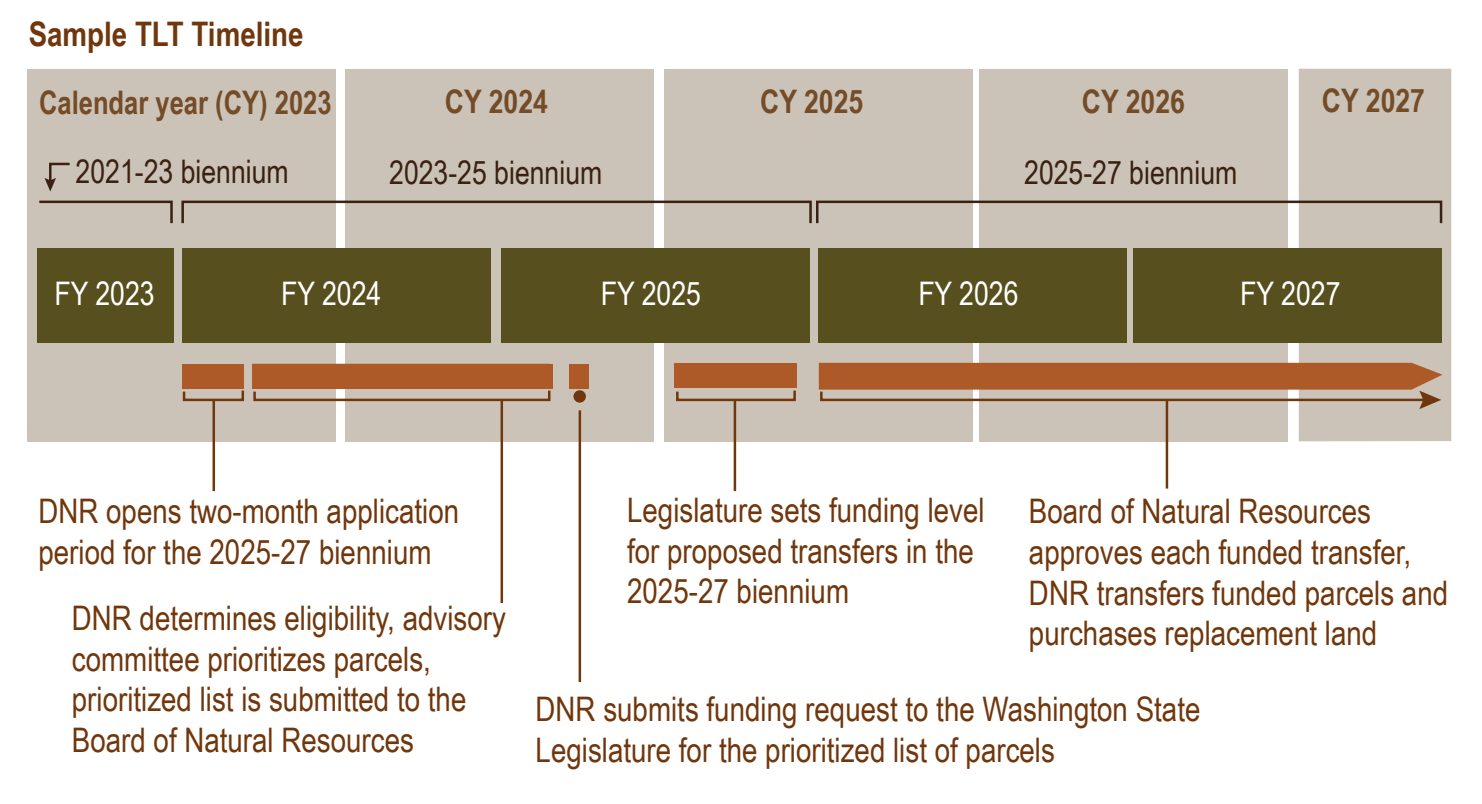
<style>
.page{position:relative;width:1482px;height:804px;background:#fff}
.page>*{position:absolute;margin:0;border:0;box-sizing:border-box;transform-origin:0 0}
.t1{font:33.75px/40.5px "Arial Narrow";color:#70370d}
.t2{font:700 33.75px "Arial Narrow";color:#70370d}
.t3{font:32.5px "Arial Narrow";color:#3a2111}
.t4{font:32.5px "Arial Narrow";color:#fff}
.t5{font:700 32.5px "Arial Narrow";color:#744c27}
.t6{font:700 32.5px "Arial Narrow";color:#744c27;scale:.96 1}
</style>
<div class="page">
<div style="left:979px;top:69px;width:308px;height:372px;background:#cbc3b7"></div>
<div style="left:1298px;top:69px;width:153px;height:372px;background:#cbc3b7"></div>
<div style="left:27px;top:69px;width:309px;height:372px;background:#cbc3b7"></div>
<div style="left:344px;top:69px;width:309px;height:372px;background:#cbc3b7"></div>
<div style="left:664px;top:69px;width:308px;height:372px;background:#cbc3b7"></div>
<div style="left:182px;top:248px;width:309px;height:95px;background:#584f1e"></div>
<div style="left:37px;top:248px;width:136px;height:95px;background:#584f1e"></div>
<div style="left:501px;top:248px;width:309px;height:95px;background:#584f1e"></div>
<div style="left:818px;top:248px;width:309px;height:95px;background:#584f1e"></div>
<div style="left:1133px;top:248px;width:309px;height:95px;background:#584f1e"></div>
<div style="left:816px;top:200px;width:626px;height:24px;border:2px solid #3a2111"></div>
<svg style="left:39px;top:200px;width:134px;height:24px"></svg>
<div style="left:181px;top:200px;width:630px;height:24px;border:2px solid #3a2111"></div>
<div style="left:182px;top:364px;width:61px;height:24px;background:#ad5928"></div>
<div style="left:252px;top:364px;width:300px;height:24px;background:#ad5928"></div>
<div style="left:569px;top:364px;width:20px;height:24px;background:#ad5928"></div>
<div style="left:673px;top:364px;width:123px;height:24px;background:#ad5928"></div>
<hr style="left:212px;top:401px;width:3px;height:90px;background:#70370d">
<hr style="left:578px;top:410px;width:3px;height:272px;background:#70370d">
<svg style="left:182px;top:388px;width:63px;height:14px"></svg>
<hr style="left:733px;top:401px;width:3px;height:90px;background:#70370d">
<svg style="left:676px;top:390px;width:120px;height:12px"></svg>
<hr style="left:500px;top:401px;width:3px;height:202px;background:#70370d">
<svg style="left:252px;top:388px;width:300px;height:14px"></svg>
<svg style="left:818px;top:363px;width:624px;height:46px"></svg>
<div style="left:573px;top:390px;width:13px;height:12px;background:#70370d;border-radius:50%"></div>
<hr style="left:1165px;top:401px;width:3px;height:87px;background:#70370d">
<svg style="left:45px;top:162px;width:25px;height:29px"></svg>
<p class="t2" style="left:29px;top:8px;width:276px">Sample TLT Timeline</p>
<p class="t6" style="left:39px;top:78px;width:306px">Calendar year (CY) 2023</p>
<p class="t5" style="left:445px;top:77px;width:105px">CY 2024</p>
<p class="t5" style="left:760px;top:77px;width:105px">CY 2025</p>
<p class="t5" style="left:1081px;top:77px;width:105px">CY 2026</p>
<p class="t5" style="left:1321px;top:76px;width:105px">CY 2027</p>
<p class="t3" style="left:76px;top:147px;width:214px">2021-23 biennium</p>
<p class="t3" style="left:389px;top:149px;width:214px">2023-25 biennium</p>
<p class="t3" style="left:1024px;top:149px;width:214px">2025-27 biennium</p>
<p class="t4" style="left:54px;top:269px;width:102px">FY 2023</p>
<p class="t4" style="left:281px;top:269px;width:102px">FY 2024</p>
<p class="t4" style="left:601px;top:269px;width:102px">FY 2025</p>
<p class="t4" style="left:918px;top:269px;width:102px">FY 2026</p>
<p class="t4" style="left:1240px;top:269px;width:102px">FY 2027</p>
<p class="t1" style="left:38px;top:490px;width:422px">DNR opens two-month application period for the 2025-27 biennium</p>
<p class="t1" style="left:72px;top:596px;width:435px">DNR determines eligibility, advisory committee prioritizes parcels, prioritized list is submitted to the Board of Natural Resources</p>
<p class="t1" style="left:627px;top:488px;width:359px">Legislature sets funding level for proposed transfers in the<br>2025-27 biennium</p>
<p class="t1" style="left:1029px;top:490px;width:421px">Board of Natural Resources approves each funded transfer,<br>DNR transfers funded parcels and purchases replacement land</p>
<p class="t1" style="left:535px;top:688px;width:666px">DNR submits funding request to the Washington State<br>Legislature for the prioritized list of parcels</p>
</div>
